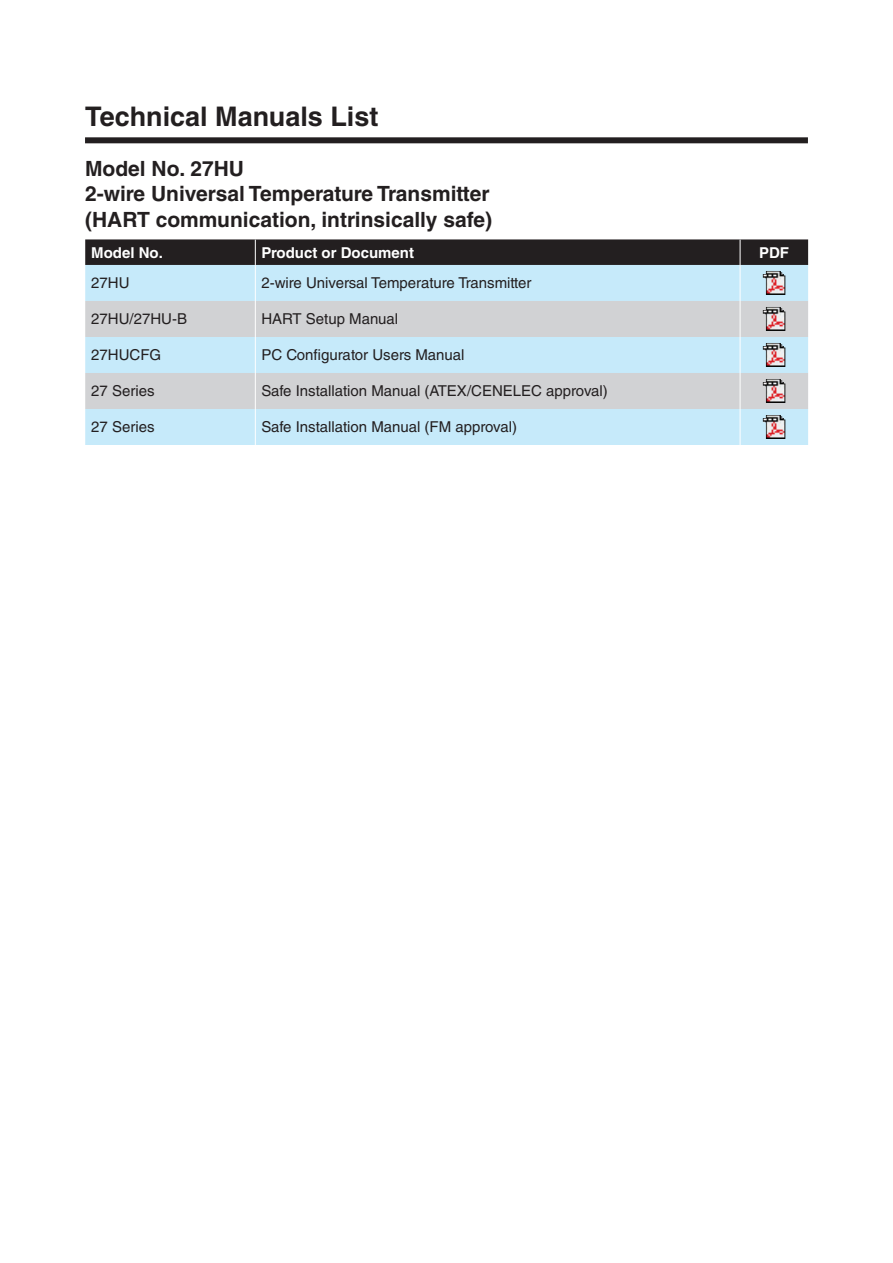
<style>
.page{position:relative;width:893px;height:1263px;background:#fff}
.page>*{position:absolute;margin:0;border:0;box-sizing:border-box;transform-origin:0 0}
.t1{font:700 27px "Helvetica LT Std";color:#231f20}
.t2{font:700 21px/25.2px "Helvetica LT Std";color:#231f20}
.t3{font:15px "Helvetica LT Std";color:#231f20}
.t4{font:700 15px "Helvetica LT Std";color:#fff}
</style>
<div class="page">
<div style="left:85px;top:265px;width:723px;height:180px;background:#c6eafa"></div>
<svg style="left:85px;top:301px;width:723px;height:108px;background:#cdd9e0"></svg>
<svg style="left:85px;top:239px;width:723px;height:26px;background:#272324"></svg>
<hr style="left:255px;top:265px;width:1px;height:36px;background:#fff">
<hr style="left:740px;top:265px;width:1px;height:36px;background:#fff">
<hr style="left:255px;top:301px;width:1px;height:36px;background:#fff">
<hr style="left:740px;top:301px;width:1px;height:36px;background:#fff">
<hr style="left:255px;top:337px;width:1px;height:36px;background:#fff">
<hr style="left:740px;top:337px;width:1px;height:36px;background:#fff">
<hr style="left:255px;top:373px;width:1px;height:36px;background:#fff">
<hr style="left:740px;top:373px;width:1px;height:36px;background:#fff">
<hr style="left:255px;top:409px;width:1px;height:36px;background:#fff">
<hr style="left:740px;top:409px;width:1px;height:36px;background:#fff">
<img style="left:763px;top:271px;width:22px;height:24px">
<img style="left:763px;top:307px;width:22px;height:24px">
<img style="left:763px;top:343px;width:22px;height:24px">
<img style="left:763px;top:379px;width:22px;height:24px">
<img style="left:763px;top:415px;width:22px;height:24px">
<div style="left:85px;top:137px;width:723px;height:6px;background:#231f20"></div>
<h1 class="t1" style="left:85px;top:100px;width:295px">Technical Manuals List</h1>
<h2 class="t2" style="left:85px;top:156px;width:409px">Model No. 27HU<br>2-wire Universal Temperature Transmitter (HART communication, intrinsically safe)</h2>
<p class="t4" style="left:91px;top:243px;width:73px">Model No.</p>
<p class="t4" style="left:261px;top:243px;width:154px">Product or Document</p>
<p class="t4" style="left:759px;top:243px;width:32px">PDF</p>
<p class="t3" style="left:91px;top:274px;width:40px">27HU</p>
<p class="t3" style="left:261px;top:274px;width:271px">2-wire Universal Temperature Transmitter</p>
<p class="t3" style="left:91px;top:310px;width:97px">27HU/27HU-B</p>
<p class="t3" style="left:261px;top:310px;width:138px">HART Setup Manual</p>
<p class="t3" style="left:91px;top:346px;width:72px">27HUCFG</p>
<p class="t3" style="left:261px;top:346px;width:205px">PC Configurator Users Manual</p>
<p class="t3" style="left:91px;top:382px;width:65px">27 Series</p>
<p class="t3" style="left:261px;top:382px;width:348px">Safe Installation Manual (ATEX/CENELEC approval)</p>
<p class="t3" style="left:91px;top:418px;width:65px">27 Series</p>
<p class="t3" style="left:261px;top:418px;width:257px">Safe Installation Manual (FM approval)</p>
</div>
